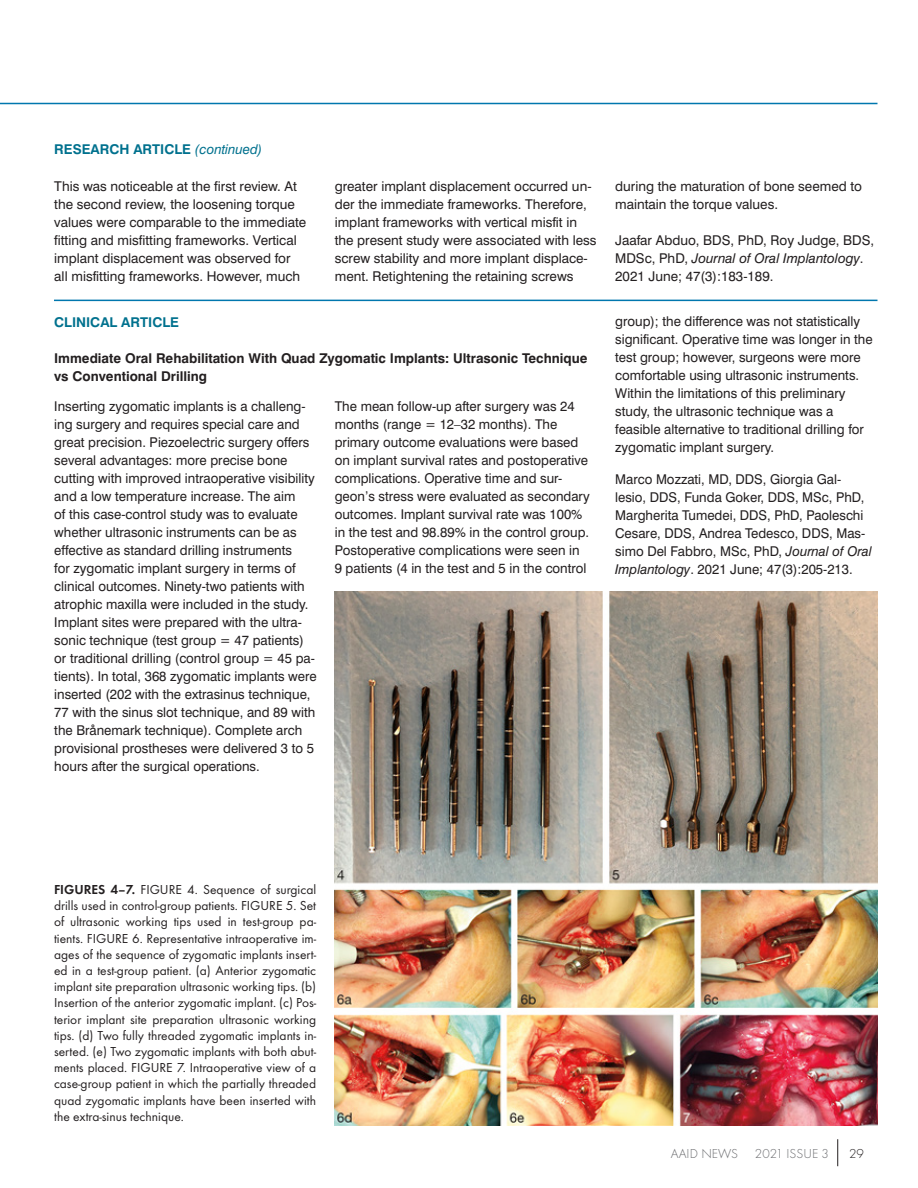
<style>
.page{position:relative;width:918px;height:1188px;background:#fff}
.page>*{position:absolute;margin:0;border:0;box-sizing:border-box;transform-origin:0 0}
.t1{font:13.5px/18px "Swiss 721 BT";color:#231f20}
.t2{font:13.5px/16.2px "Futura T";color:#231f20;text-align:justify}
.t3{font:700 13.5px/18px "Swiss 721 BT";color:#231f20}
.t4{font:700 13.5px "Swiss 721 BT";color:#00718e}
.t5{font:300 13.5px "Futura T";color:#6c6d70}
.t6{font:300 13.5px "Futura T";color:#231f20}
.s1{font-weight:400;font-style:italic}
.s2{font-style:italic}
.s3{font-weight:600}
</style>
<div class="page">
<svg style="left:837px;top:1139px;width:1px;height:27px"></svg>
<hr style="left:0;top:103px;width:878px;height:1px;background:#0077ae">
<hr style="left:54px;top:300px;width:824px;height:1px;background:#0077ae">
<img style="left:335px;top:591px;width:542px;height:535px">
<p class="t4" style="left:54px;top:141px;width:210px">RESEARCH ARTICLE <span class="s1">(continued)</span></p>
<p class="t1" style="left:54px;top:177px;width:253px">This was noticeable at the first review. At the second review, the loosening torque values were comparable to the immediate fitting and misfitting frameworks. Vertical implant displacement was observed for all misfitting frameworks. However, much</p>
<p class="t1" style="left:335px;top:177px;width:263px">greater implant displacement occurred un&shy;der the immediate frameworks. Therefore, implant frameworks with vertical misfit in the present study were associated with less screw stability and more implant displace&shy;ment. Retightening the retaining screws</p>
<p class="t1" style="left:615px;top:177px;width:248px">during the maturation of bone seemed to maintain the torque values.</p>
<p class="t1" style="left:615px;top:231px;width:260px">Jaafar Abduo, BDS, PhD, Roy Judge, BDS,<br>MDSc, PhD, <span class="s2">Journal of Oral Implantology</span>.<br>2021 June; 47(3):183-189.</p>
<p class="t4" style="left:54px;top:314px;width:126px">CLINICAL ARTICLE</p>
<p class="t3" style="left:54px;top:349px;width:535px">Immediate Oral Rehabilitation With Quad Zygomatic Implants: Ultrasonic Technique vs Conventional Drilling</p>
<p class="t1" style="left:54px;top:397px;width:264px">Inserting zygomatic implants is a challeng&shy;ing surgery and requires special care and great precision. Piezoelectric surgery offers several advantages: more precise bone cutting with improved intraoperative visibility and a low temperature increase. The aim<br>of this case-control study was to evaluate whether ultrasonic instruments can be as effective as standard drilling instruments<br>for zygomatic implant surgery in terms of clinical outcomes. Ninety-two patients with atrophic maxilla were included in the study.<br>Implant sites were prepared with the ultra&shy;sonic technique (test group = 47 patients) or traditional drilling (control group = 45 pa&shy;tients). In total, 368 zygomatic implants were inserted (202 with the extrasinus technique, 77 with the sinus slot technique, and 89 with the Brånemark technique). Complete arch provisional prostheses were delivered 3 to 5 hours after the surgical operations.</p>
<p class="t1" style="left:335px;top:397px;width:257px">The mean follow-up after surgery was 24 months (range = 12–32 months). The primary outcome evaluations were based on implant survival rates and postoperative complications. Operative time and sur&shy;geon’s stress were evaluated as secondary outcomes. Implant survival rate was 100% in the test and 98.89% in the control group.<br>Postoperative complications were seen in 9 patients (4 in the test and 5 in the control</p>
<p class="t1" style="left:615px;top:313px;width:259px">group); the difference was not statistically significant. Operative time was longer in the test group; however, surgeons were more comfortable using ultrasonic instruments.<br>Within the limitations of this preliminary study, the ultrasonic technique was a feasible alternative to traditional drilling for zygomatic implant surgery.</p>
<p class="t1" style="left:615px;top:470px;width:258px">Marco Mozzati, MD, DDS, Giorgia Gal&shy;lesio, DDS, Funda Goker, DDS, MSc, PhD, Margherita Tumedei, DDS, PhD, Paoleschi Cesare, DDS, Andrea Tedesco, DDS, Mas&shy;simo Del Fabbro, MSc, PhD, <span class="s2">Journal of Oral Implantology</span>. 2021 June; 47(3):205-213.</p>
<p class="t2" style="left:54px;top:881px;width:264px"><span class="s3">FIGURES 4–7.</span> FIGURE 4. Sequence of surgical drills used in control-group patients. FIGURE 5. Set of ultrasonic working tips used in test-group pa&shy;tients. FIGURE 6. Representative intraoperative im&shy;ages of the sequence of zygomatic implants insert&shy;ed in a test-group patient. (a) Anterior zygomatic implant site preparation ultrasonic working tips. (b)<br>Insertion of the anterior zygomatic implant. (c) Pos&shy;terior implant site preparation ultrasonic working tips. (d) Two fully threaded zygomatic implants in&shy;serted. (e) Two zygomatic implants with both abut&shy;ments placed. FIGURE 7. Intraoperative view of a case-group patient in which the partially threaded quad zygomatic implants have been inserted with the extra-sinus technique.</p>
<p class="t5" style="left:671px;top:1145px;width:69px">AAID NEWS</p>
<p class="t5" style="left:755px;top:1145px;width:76px">2021 ISSUE 3</p>
<p class="t6" style="left:849px;top:1145px;width:16px">29</p>
</div>
